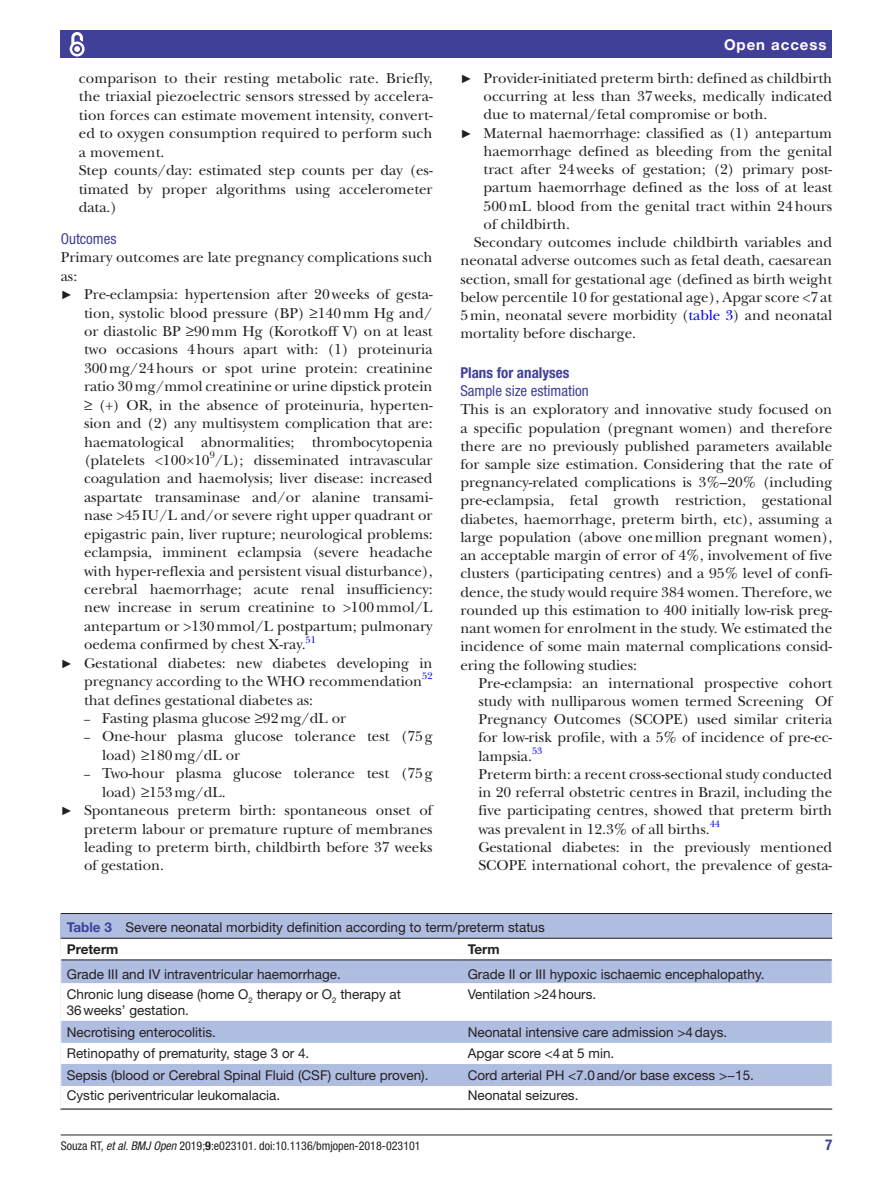
<style>
.page{position:relative;width:893px;height:1191px;background:#fff}
.page>*{position:absolute;margin:0;border:0;box-sizing:border-box;transform-origin:0 0}
.t1{font:15px/18.3px "New Baskerville";color:#231f20}
.t2{font:condensed 15px "Helvetica Neue LT Std";color:#414099}
.t3{font:700 condensed 15px "Helvetica Neue LT Std";color:#414099}
.t4{font:700 15px "Helvetica Neue LT Std";letter-spacing:.065em;color:#fff}
.t5{font:13.5px/22px "Helvetica Neue LT Std";color:#231f20}
.t6{font:700 13.5px "Helvetica Neue LT Std";color:#231f20}
.t7{font:condensed 12px "Helvetica Neue LT Std";color:#231f20}
.t8{font:9.9px "New Baskerville";color:#00f}
.t9{font:9.9px "New Baskerville";color:#231f20}
.s1{font-family:"Arial";font-size:12px}
.s2{font-size:12px}
.s3{color:#00f}
.s4{font-weight:700;color:#414099}
.s5{font-weight:700}
.s6{font-style:italic}
</style>
<div class="page">
<hr style="left:61px;top:1134px;width:771px;height:1px;background:#231f20">
<div style="left:61px;top:31px;width:771px;height:27px;background:#414099"></div>
<svg style="left:69px;top:32px;width:16px;height:25px"></svg>
<div style="left:61px;top:914px;width:771px;height:195px;background:#afbde1"></div>
<hr style="left:61px;top:913px;width:771px;height:1px;background:#231f20">
<div style="left:61px;top:939px;width:771px;height:169px;background:#fff"></div>
<svg style="left:61px;top:960px;width:771px;height:125px"></svg>
<hr style="left:61px;top:938px;width:401px;height:1px;background:#231f20">
<hr style="left:61px;top:959px;width:401px;height:1px;background:#231f20">
<hr style="left:462px;top:938px;width:370px;height:1px;background:#231f20">
<hr style="left:462px;top:959px;width:370px;height:1px;background:#231f20">
<hr style="left:61px;top:1108px;width:401px;height:1px;background:#231f20">
<hr style="left:462px;top:1108px;width:370px;height:1px;background:#231f20">
<svg style="left:60px;top:938px;width:1px;height:45px"></svg>
<svg style="left:60px;top:1021px;width:1px;height:87px"></svg>
<p class="t1" style="left:79px;top:69px;width:355px">comparison to their resting metabolic rate. Briefly, the triaxial piezoelectric sensors stressed by accelera&shy;tion forces can estimate movement intensity, convert&shy;ed to oxygen consumption required to perform such a movement.<br>Step counts/day: estimated step counts per day (es&shy;timated by proper algorithms using accelerometer data.)</p>
<p class="t2" style="left:61px;top:230px;width:57px">Outcomes</p>
<p class="t1" style="left:61px;top:248px;width:373px">Primary outcomes are late pregnancy complications such</p>
<p class="t1" style="left:61px;top:267px;width:18px">as:</p>
<p class="t1" style="left:61px;top:285px;width:373px"><span class="s1">►</span> Pre-eclampsia: hypertension after 20weeks of gesta-</p>
<p class="t1" style="left:84px;top:304px;width:350px">tion, systolic blood pressure (BP) ≥140mm Hg and/</p>
<p class="t1" style="left:84px;top:322px;width:350px">or diastolic BP ≥90mm Hg (Korotkoff V) on at least</p>
<p class="t1" style="left:84px;top:340px;width:350px">two occasions 4hours apart with: (1) proteinuria</p>
<p class="t1" style="left:84px;top:359px;width:350px">300mg/24hours or spot urine protein: creatinine</p>
<p class="t1" style="left:84px;top:377px;width:350px">ratio 30mg/mmol creatinine or urine dipstick protein</p>
<p class="t1" style="left:84px;top:396px;width:350px">≥ (+) OR, in the absence of proteinuria, hyperten-</p>
<p class="t1" style="left:84px;top:414px;width:350px">sion and (2) any multisystem complication that are:</p>
<p class="t1" style="left:84px;top:433px;width:350px">haematological abnormalities; thrombocytopenia</p>
<p class="t1" style="left:84px;top:451px;width:350px">(platelets &lt;100×10 /L); disseminated intravascular</p>
<p class="t9" style="left:210px;top:449px;width:7px">9</p>
<p class="t1" style="left:84px;top:469px;width:350px">coagulation and haemolysis; liver disease: increased</p>
<p class="t1" style="left:84px;top:488px;width:350px">aspartate transaminase and/or alanine transami-</p>
<p class="t1" style="left:84px;top:506px;width:350px">nase &gt;45IU/L and/or severe right upper quadrant or</p>
<p class="t1" style="left:84px;top:525px;width:350px">epigastric pain, liver rupture; neurological problems:</p>
<p class="t1" style="left:84px;top:543px;width:350px">eclampsia, imminent eclampsia (severe headache</p>
<p class="t1" style="left:84px;top:561px;width:350px">with hyper-reflexia and persistent visual disturbance),</p>
<p class="t1" style="left:84px;top:580px;width:350px">cerebral haemorrhage; acute renal insufficiency:</p>
<p class="t1" style="left:84px;top:598px;width:350px">new increase in serum creatinine to &gt;100mmol/L</p>
<p class="t1" style="left:84px;top:617px;width:350px">antepartum or &gt;130mmol/L postpartum; pulmonary</p>
<p class="t1" style="left:84px;top:635px;width:233px">oedema confirmed by chest X-ray.<sup>51</sup></p>
<p class="t1" style="left:61px;top:654px;width:373px"><span class="s1">►</span> Gestational diabetes: new diabetes developing in</p>
<p class="t1" style="left:84px;top:672px;width:340px">pregnancy according to the WHO recommendation</p>
<p class="t8" style="left:422px;top:670px;width:12px">52</p>
<p class="t1" style="left:84px;top:690px;width:231px">that defines gestational diabetes as:</p>
<p class="t1" style="left:84px;top:709px;width:264px"><span class="s2">–</span> Fasting plasma glucose ≥92mg/dL or</p>
<p class="t1" style="left:102px;top:727px;width:332px;text-indent:-18px"><span class="s2">–</span> One-hour plasma glucose tolerance test (75g load) ≥180mg/dL or</p>
<p class="t1" style="left:84px;top:764px;width:350px"><span class="s2">–</span> Two-hour plasma glucose tolerance test (75g</p>
<p class="t1" style="left:102px;top:783px;width:125px">load) ≥153mg/dL.</p>
<p class="t1" style="left:61px;top:801px;width:373px"><span class="s1">►</span> Spontaneous preterm birth: spontaneous onset of</p>
<p class="t1" style="left:84px;top:819px;width:350px">preterm labour or premature rupture of membranes</p>
<p class="t1" style="left:84px;top:838px;width:350px">leading to preterm birth, childbirth before 37 weeks</p>
<p class="t1" style="left:84px;top:856px;width:82px">of gestation.</p>
<p class="t4" style="left:724px;top:35px;width:104px">Open access</p>
<p class="t1" style="left:460px;top:69px;width:373px"><span class="s1">►</span> Provider-initiated preterm birth: defined as childbirth</p>
<p class="t1" style="left:484px;top:87px;width:350px">occurring at less than 37weeks, medically indicated</p>
<p class="t1" style="left:484px;top:106px;width:285px">due to maternal/fetal compromise or both.</p>
<p class="t1" style="left:460px;top:124px;width:373px"><span class="s1">►</span> Maternal haemorrhage: classified as (1) antepartum</p>
<p class="t1" style="left:484px;top:142px;width:350px">haemorrhage defined as bleeding from the genital</p>
<p class="t1" style="left:484px;top:160px;width:350px">tract after 24weeks of gestation; (2) primary post-</p>
<p class="t1" style="left:484px;top:178px;width:350px">partum haemorrhage defined as the loss of at least</p>
<p class="t1" style="left:484px;top:197px;width:350px">500mL blood from the genital tract within 24hours</p>
<p class="t1" style="left:484px;top:215px;width:88px">of childbirth.</p>
<p class="t1" style="left:474px;top:233px;width:360px">Secondary outcomes include childbirth variables and</p>
<p class="t1" style="left:460px;top:251px;width:373px">neonatal adverse outcomes such as fetal death, caesarean</p>
<p class="t1" style="left:460px;top:270px;width:373px">section, small for gestational age (defined as birth weight</p>
<p class="t1" style="left:460px;top:288px;width:373px">below percentile 10 for gestational age), Apgar score &lt;7at</p>
<p class="t1" style="left:460px;top:306px;width:373px">5min, neonatal severe morbidity (<span class="s3">table 3</span>) and neonatal</p>
<p class="t1" style="left:460px;top:324px;width:177px">mortality before discharge.</p>
<p class="t3" style="left:460px;top:363px;width:111px">Plans for analyses</p>
<p class="t2" style="left:460px;top:382px;width:130px">Sample size estimation</p>
<p class="t1" style="left:460px;top:400px;width:373px;text-align:justify">This is an exploratory and innovative study focused on a specific population (pregnant women) and therefore there are no previously published parameters available for sample size estimation. Considering that the rate of pregnancy-related complications is 3%–20% (including pre-eclampsia, fetal growth restriction, gestational diabetes, haemorrhage, preterm birth, etc), assuming a large population (above onemillion pregnant women), an acceptable margin of error of 4%, involvement of five clusters (participating centres) and a 95% level of confi&shy;dence, the study would require 384 women. Therefore, we rounded up this estimation to 400 initially low-risk preg&shy;nant women for enrolment in the study. We estimated the incidence of some main maternal complications consid&shy;ering the following studies:</p>
<p class="t1" style="left:478px;top:674px;width:355px;text-align:justify">Pre-eclampsia: an international prospective cohort study with nulliparous women termed Screening Of Pregnancy Outcomes (SCOPE) used similar criteria for low-risk profile, with a 5% of incidence of pre-ec&shy;lampsia.</p>
<p class="t8" style="left:532px;top:745px;width:12px">53</p>
<p class="t1" style="left:478px;top:765px;width:355px">Preterm birth: a recent cross-sectional study conducted in 20 referral obstetric centres in Brazil, including the five participating centres, showed that preterm birth was prevalent in 12.3% of all births.<sup>44<br></sup>Gestational diabetes: in the previously mentioned SCOPE international cohort, the prevalence of gesta-</p>
<p class="t5" style="left:67px;top:916px;width:480px"><span class="s4">Table 3</span> Severe neonatal morbidity definition according to term/preterm status<br><span class="s5">Preterm</span></p>
<p class="t6" style="left:468px;top:940px;width:33px">Term</p>
<p class="t5" style="left:67px;top:962px;width:276px">Grade III and IV intraventricular haemorrhage.</p>
<p class="t5" style="left:468px;top:962px;width:298px">Grade II or III hypoxic ischaemic encephalopathy.</p>
<p class="t5" style="left:67px;top:985px;width:336px;line-height:16.2px">Chronic lung disease (home O<sub>2</sub> therapy or O<sub>2</sub> therapy at<br>36weeks’ gestation.</p>
<p class="t5" style="left:468px;top:982px;width:130px">Ventilation &gt;24hours.</p>
<p class="t5" style="left:67px;top:1020px;width:151px">Necrotising enterocolitis.</p>
<p class="t5" style="left:468px;top:1020px;width:261px">Neonatal intensive care admission &gt;4days.</p>
<p class="t5" style="left:67px;top:1042px;width:244px">Retinopathy of prematurity, stage 3 or 4.</p>
<p class="t5" style="left:468px;top:1042px;width:148px">Apgar score &lt;4at 5 min.</p>
<p class="t5" style="left:67px;top:1063px;width:363px">Sepsis (blood or Cerebral Spinal Fluid (CSF) culture proven).</p>
<p class="t5" style="left:468px;top:1063px;width:288px">Cord arterial PH &lt;7.0and/or base excess &gt;−15.</p>
<p class="t5" style="left:67px;top:1084px;width:215px">Cystic periventricular leukomalacia.</p>
<p class="t5" style="left:468px;top:1084px;width:112px">Neonatal seizures.</p>
<p class="t7" style="left:61px;top:1138px;width:361px">Souza RT, <span class="s6">et al</span>. <span class="s6">BMJ Open</span> 2019;<span class="s5">9</span>:e023101. doi:10.1136/bmjopen-2018-023101</p>
<p class="t3" style="left:825px;top:1135px;width:9px">7</p>
</div>
